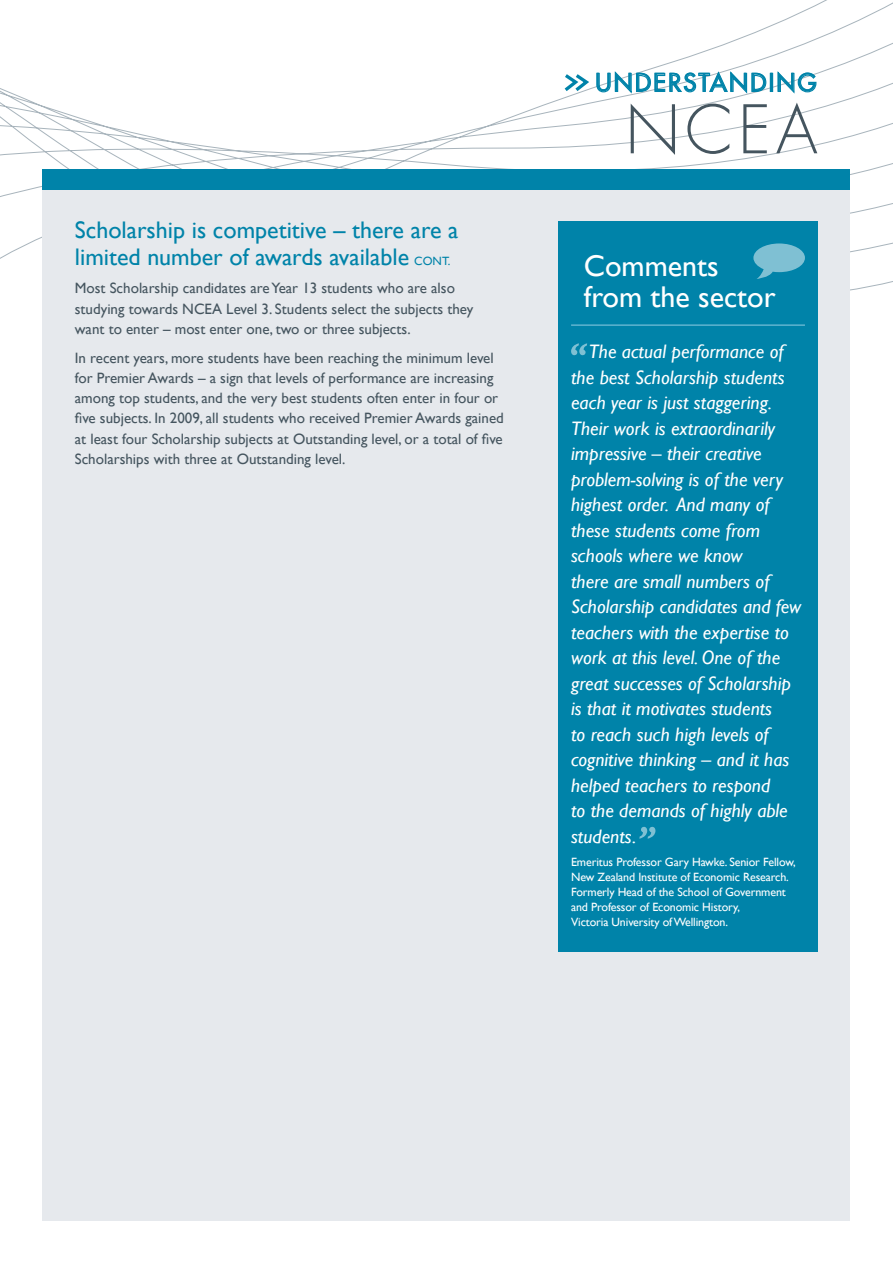
<style>
.page{position:relative;width:893px;height:1263px;background:#fff}
.page>*{position:absolute;margin:0;border:0;box-sizing:border-box;transform-origin:0 0}
.t1{font:300 65.1px "Futura";color:#45555f}
.body_copy_1{font:30px/31.5px "Gill Sans";color:#fff}
.body_copy_1-2{font:24px/27px "Gill Sans";color:#0083a9}
.t2{font:23.85px "Futura";letter-spacing:.1em;color:#0083a9}
.Comments_large{font:italic 19.5px/25.5px "Gill Sans";color:#fff}
.body_copy_1-3{font:15px/20.2px "Gill Sans";color:#45555f}
.Quote_Details{font:12px/15px "Gill Sans";letter-spacing:-.01em;color:#fff}
.s1{font-size:12px}
</style>
<div class="page">
<svg style="left:0;top:0;width:893px;height:304px"></svg>
<div style="left:43px;top:180px;width:807px;height:1040px;background:#e6e9ed"></div>
<div style="left:770px;top:73px;width:3px;height:19px;border:1px solid #0083a9"></div>
<svg style="left:777px;top:70px;width:40px;height:25px"></svg>
<svg style="left:561px;top:70px;width:206px;height:25px"></svg>
<div style="left:43px;top:169px;width:807px;height:21px;background:#0083a9"></div>
<div style="left:558px;top:221px;width:260px;height:731px;background:#0083a9"></div>
<hr style="left:571px;top:324px;width:234px;height:2px;background:#60b4cf">
<svg style="left:571px;top:343px;width:16px;height:12px"></svg>
<svg style="left:639px;top:827px;width:16px;height:12px"></svg>
<svg style="left:753px;top:243px;width:52px;height:36px"></svg>
<p class="body_copy_1-2" style="left:75px;top:216px;width:385px">Scholarship is competitive – there are a limited number of awards available <span class="s1">CONT.</span></p>
<p class="body_copy_1-3" style="left:75px;top:278px;width:400px">Most Scholarship candidates are Year 13 students who are also studying towards NCEA Level 3. Students select the subjects they want to enter – most enter one, two or three subjects.</p>
<p class="body_copy_1-3" style="left:75px;top:347px;width:430px">In recent years, more students have been reaching the minimum level for Premier Awards – a sign that levels of performance are increasing among top students, and the very best students often enter in four or five subjects. In 2009, all students who received Premier Awards gained at least four Scholarship subjects at Outstanding level, or a total of five Scholarships with three at Outstanding level.</p>
<p class="t2" style="left:595px;top:68px;width:222px">UNDERSTANDING</p>
<p class="t1" style="left:625px;top:90px;width:194px">NCEA</p>
<p class="body_copy_1" style="left:584px;top:250px;width:193px">Comments from the sector</p>
<p class="Comments_large" style="left:571px;top:339px;width:232px;text-indent:18px">The actual performance of the best Scholarship students each year is just staggering.<br>Their work is extraordinarily impressive – their creative problem-solving is of the very highest order. And many of these students come from schools where we know<br>there are small numbers of<br>Scholarship candidates and few teachers with the expertise to work at this level. One of the great successes of Scholarship is that it motivates students<br>to reach such high levels of cognitive thinking – and it has helped teachers to respond<br>to the demands of highly able students.</p>
<p class="Quote_Details" style="left:571px;top:855px;width:226px">Emeritus Professor Gary Hawke. Senior Fellow, New Zealand Institute of Economic Research.<br>Formerly Head of the School of Government and Professor of Economic History,<br>Victoria University of Wellington.</p>
</div>
